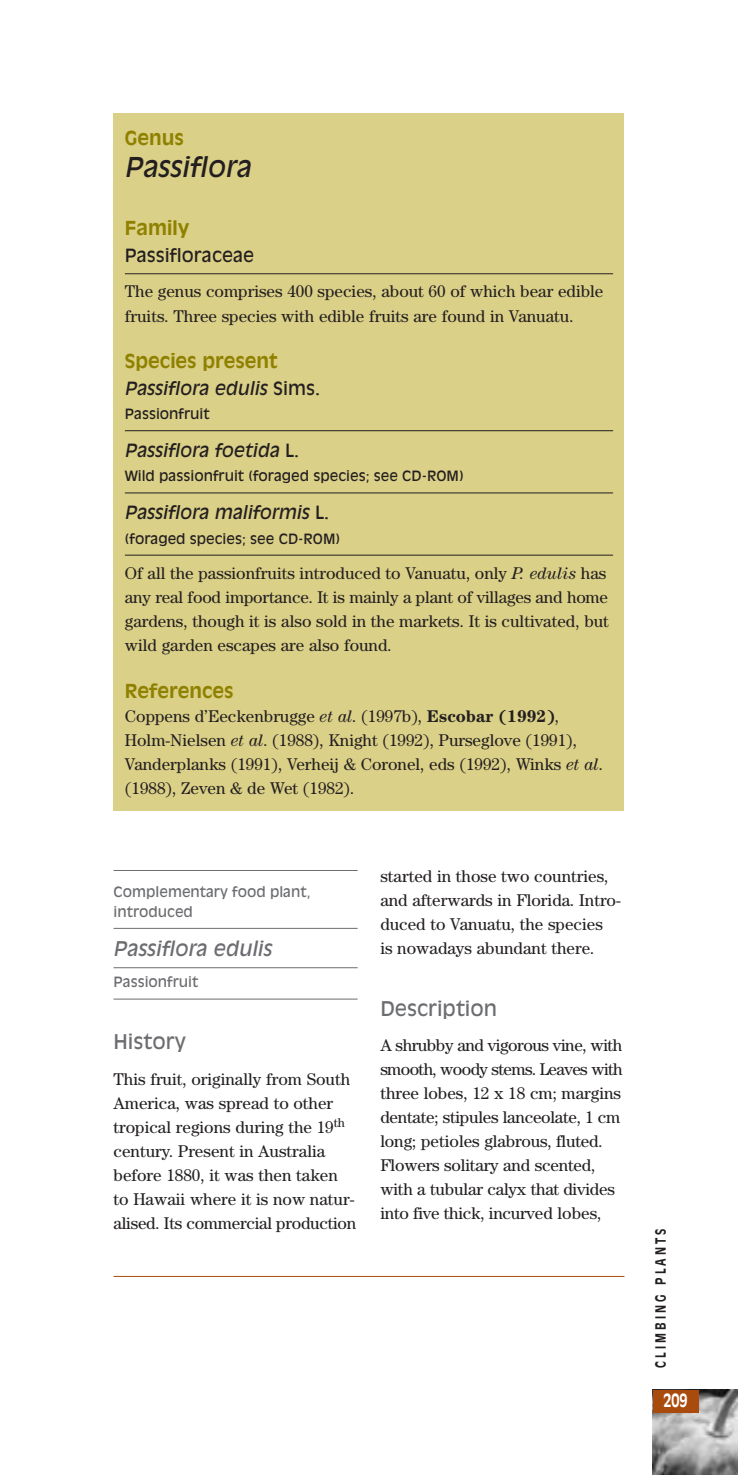
<style>
.page{position:relative;width:738px;height:1475px;background:#fff}
.page>*{position:absolute;margin:0;border:0;box-sizing:border-box;transform-origin:0 0}
.t1{font:italic 27px "Antique Olive";color:#231f20}
.t2{font:20px "Antique Olive";color:#6c6d70}
.t3{font:italic 20px "Antique Olive";color:#6c6d70}
.t4{font:700 19px "Antique Olive";color:#8f8100}
.t5{font:italic 18px "Antique Olive";color:#231f20}
.t6{font:18px "Antique Olive";color:#231f20}
.t7{font:700 18px "Antique Olive";color:#fff;scale:.8 1}
.t8{font:17px/24px "Century";color:#231f20}
.t9{font:14px "Antique Olive";color:#231f20}
.t10{font:14px/20px "Antique Olive";color:#6c6d70}
.t11{font:700 14px "Antique Olive";letter-spacing:.28em;color:#231f20;scale:.8 1}
.s1{font-style:normal}
.s2{font-style:italic}
.s3{font-weight:700}
</style>
<div class="page">
<hr style="left:113px;top:869px;width:244px;height:1px;background:#6c6d70">
<hr style="left:113px;top:927px;width:244px;height:1px;background:#6c6d70">
<hr style="left:113px;top:967px;width:244px;height:1px;background:#6c6d70">
<hr style="left:113px;top:998px;width:244px;height:1px;background:#6c6d70">
<img style="left:652px;top:1389px;width:84px;height:85px">
<div style="left:652px;top:1389px;width:45px;height:23px;background:#a84b0d"></div>
<hr style="left:113px;top:1275px;width:511px;height:1px;background:#a84b0d">
<div style="left:113px;top:113px;width:511px;height:698px;background:#dbd087"></div>
<hr style="left:125px;top:273px;width:487px;height:1px;background:#231f20">
<hr style="left:125px;top:430px;width:487px;height:1px;background:#231f20">
<hr style="left:125px;top:492px;width:487px;height:1px;background:#231f20">
<hr style="left:125px;top:554px;width:487px;height:1px;background:#231f20">
<p class="t4" style="left:125px;top:130px;width:61px">Genus</p>
<h1 class="t1" style="left:125px;top:156px;width:128px">Passiflora</h1>
<p class="t4" style="left:125px;top:220px;width:66px">Family</p>
<p class="t6" style="left:125px;top:248px;width:131px">Passifloraceae</p>
<p class="t8" style="left:125px;top:281px;width:479px">The genus comprises 400 species, about 60 of which bear edible fruits. Three species with edible fruits are found in Vanuatu.</p>
<p class="t4" style="left:125px;top:353px;width:154px">Species present</p>
<p class="t5" style="left:125px;top:381px;width:197px">Passiflora edulis <span class="s1">Sims.</span></p>
<p class="t9" style="left:125px;top:408px;width:86px">Passionfruit</p>
<p class="t5" style="left:125px;top:443px;width:176px">Passiflora foetida <span class="s1">L.</span></p>
<p class="t9" style="left:125px;top:470px;width:340px">Wild passionfruit (foraged species; see CD-ROM)</p>
<p class="t5" style="left:125px;top:505px;width:206px">Passiflora maliformis <span class="s1">L.</span></p>
<p class="t9" style="left:125px;top:532px;width:217px">(foraged species; see CD-ROM)</p>
<p class="t8" style="left:125px;top:562px;width:485px">Of all the passionfruits introduced to Vanuatu, only <span class="s2">P. edulis</span> has any real food importance. It is mainly a plant of villages and home gardens, though it is also sold in the markets. It is cultivated, but wild garden escapes are also found.</p>
<p class="t4" style="left:125px;top:682px;width:110px">References</p>
<p class="t8" style="left:125px;top:705px;width:479px">Coppens d’Eeckenbrugge <span class="s2">et al</span>. (1997b), <span class="s3">Escobar (1992)</span>, Holm-Nielsen <span class="s2">et al</span>. (1988), Knight (1992), Purseglove (1991), Vanderplanks (1991), Verheij &amp; Coronel, eds (1992), Winks <span class="s2">et al</span>. (1988), Zeven &amp; de Wet (1982).</p>
<p class="t10" style="left:113px;top:882px;width:198px">Complementary food plant, introduced</p>
<p class="t3" style="left:113px;top:940px;width:160px">Passiflora edulis</p>
<p class="t10" style="left:113px;top:972px;width:86px">Passionfruit</p>
<p class="t2" style="left:113px;top:1033px;width:74px">History</p>
<p class="t8" style="left:113px;top:1068px;width:244px">This fruit, originally from South<br>America, was spread to other tropical regions during the 19<sup>th </sup>century. Present in Australia before 1880, it was then taken to Hawaii where it is now natur&shy;alised. Its commercial production</p>
<p class="t8" style="left:380px;top:865px;width:242px">started in those two countries, and afterwards in Florida. Intro&shy;duced to Vanuatu, the species<br>is nowadays abundant there.</p>
<p class="t2" style="left:380px;top:1000px;width:118px">Description</p>
<p class="t8" style="left:380px;top:1034px;width:244px">A shrubby and vigorous vine, with smooth, woody stems. Leaves with three lobes, 12 x 18 cm; margins dentate; stipules lanceolate, 1 cm long; petioles glabrous, fluted.<br>Flowers solitary and scented, with a tubular calyx that divides into five thick, incurved lobes,</p>
<p class="t11" style="left:654px;top:1367px;width:176px;rotate:-90deg">CLIMBING PLANTS</p>
<p class="t7" style="left:663px;top:1392px;width:32px">209</p>
</div>
